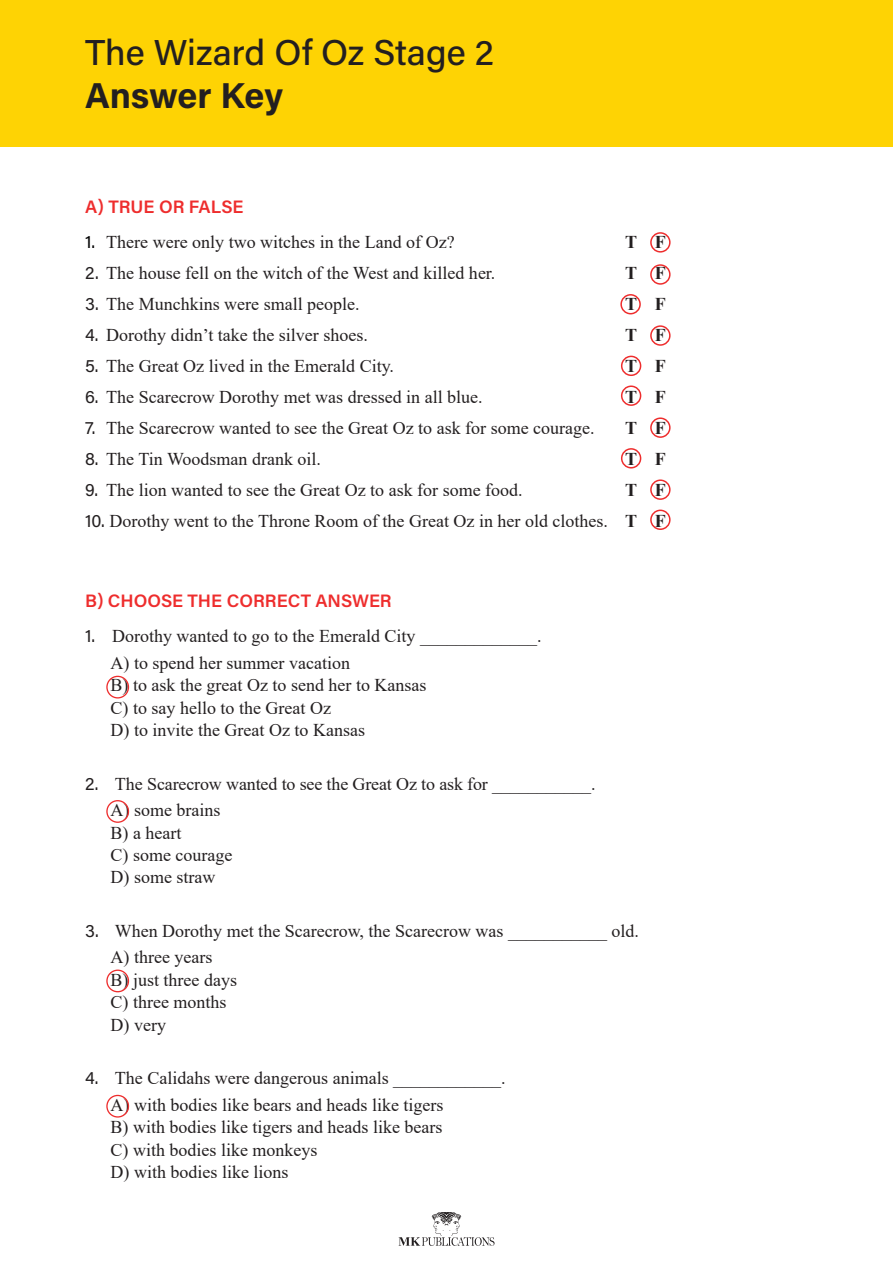
<style>
.page{position:relative;width:893px;height:1263px;background:#fff}
.page>*{position:absolute;margin:0;border:0;box-sizing:border-box;transform-origin:0 0}
.t1{font:36px/43.2px "Acumin Variable Concept";letter-spacing:.03em;color:#231f20}
.t2{font:18px/22.4px "Times New Roman";color:#231f20}
.t3{font:18px "Acumin Variable Concept";letter-spacing:.025em;color:#ee2d2d}
.t4{font:700 18px "Times New Roman";color:#231f20}
.s1{font-family:"Acumin Variable Concept";color:#000001}
.s2{font-family:"Acumin Variable Concept"}
.s3{font-weight:700}
</style>
<div class="page">
<svg style="left:398px;top:1212px;width:96px;height:34px"></svg>
<div style="left:0;top:0;width:893px;height:146px;background:#fed304"></div>
<div style="left:650px;top:232px;width:21px;height:21px;border:2px solid #ee2d2d;border-radius:50%"></div>
<div style="left:650px;top:264px;width:21px;height:21px;border:2px solid #ee2d2d;border-radius:50%"></div>
<div style="left:620px;top:294px;width:21px;height:20px;border:2px solid #ee2d2d;border-radius:50%"></div>
<div style="left:650px;top:325px;width:21px;height:21px;border:2px solid #ee2d2d;border-radius:50%"></div>
<div style="left:621px;top:356px;width:20px;height:20px;border:2px solid #ee2d2d;border-radius:50%"></div>
<div style="left:621px;top:385px;width:20px;height:21px;border:2px solid #ee2d2d;border-radius:50%"></div>
<div style="left:650px;top:417px;width:21px;height:21px;border:2px solid #ee2d2d;border-radius:50%"></div>
<div style="left:650px;top:479px;width:21px;height:21px;border:2px solid #ee2d2d;border-radius:50%"></div>
<div style="left:650px;top:510px;width:21px;height:20px;border:2px solid #ee2d2d;border-radius:50%"></div>
<div style="left:621px;top:448px;width:20px;height:20px;border:2px solid #ee2d2d;border-radius:50%"></div>
<div style="left:106px;top:676px;width:23px;height:22px;border:1px solid #ee2d2d;border-radius:50%"></div>
<div style="left:106px;top:800px;width:23px;height:23px;border:1px solid #ee2d2d;border-radius:50%"></div>
<div style="left:106px;top:969px;width:23px;height:23px;border:1px solid #ee2d2d;border-radius:50%"></div>
<div style="left:106px;top:1095px;width:23px;height:22px;border:1px solid #ee2d2d;border-radius:50%"></div>
<h1 class="t1" style="left:85px;top:29px;width:409px">The Wizard Of Oz Stage 2<br>Answer Key</h1>
<p class="t3" style="left:85px;top:194px;width:159px">A) TRUE OR FALSE</p>
<p class="t2" style="left:85px;top:230px;width:371px"><span class="s1">1.</span> There were only two witches in the Land of Oz?</p>
<p class="t4" style="left:625px;top:229px;width:42px">T F</p>
<p class="t2" style="left:85px;top:261px;width:412px"><span class="s2">2.</span> The house fell on the witch of the West and killed her.</p>
<p class="t4" style="left:625px;top:260px;width:42px">T F</p>
<p class="t2" style="left:85px;top:292px;width:276px"><span class="s2">3.</span> The Munchkins were small people.</p>
<p class="t4" style="left:625px;top:291px;width:42px">T F</p>
<p class="t2" style="left:85px;top:323px;width:284px"><span class="s2">4.</span> Dorothy didn’t take the silver shoes.</p>
<p class="t4" style="left:625px;top:322px;width:42px">T F</p>
<p class="t2" style="left:85px;top:354px;width:311px"><span class="s2">5.</span> The Great Oz lived in the Emerald City.</p>
<p class="t4" style="left:625px;top:353px;width:42px">T F</p>
<p class="t2" style="left:85px;top:385px;width:399px"><span class="s2">6.</span> The Scarecrow Dorothy met was dressed in all blue.</p>
<p class="t4" style="left:625px;top:384px;width:42px">T F</p>
<p class="t2" style="left:85px;top:416px;width:511px"><span class="s2">7.</span> The Scarecrow wanted to see the Great Oz to ask for some courage.</p>
<p class="t4" style="left:625px;top:415px;width:42px">T F</p>
<p class="t2" style="left:85px;top:447px;width:237px"><span class="s2">8.</span> The Tin Woodsman drank oil.</p>
<p class="t4" style="left:625px;top:446px;width:42px">T F</p>
<p class="t2" style="left:85px;top:478px;width:439px"><span class="s2">9.</span> The lion wanted to see the Great Oz to ask for some food.</p>
<p class="t4" style="left:625px;top:477px;width:42px">T F</p>
<p class="t2" style="left:85px;top:509px;width:582px"><span class="s2">10.</span> Dorothy went to the Throne Room of the Great Oz in her old clothes. <span class="s3">T F</span></p>
<p class="t3" style="left:85px;top:588px;width:308px">B) CHOOSE THE CORRECT ANSWER</p>
<p class="t2" style="left:111px;top:622px;width:432px;line-height:26.7px;text-indent:-26px"><span class="s2">1.</span> Dorothy wanted to go to the Emerald City _____________.<br>A) to spend her summer vacation</p>
<p class="t2" style="left:111px;top:674px;width:317px">B) to ask the great Oz to send her to Kansas<br>C) to say hello to the Great Oz<br>D) to invite the Great Oz to Kansas</p>
<p class="t2" style="left:111px;top:769px;width:487px;line-height:26.7px;text-indent:-26px"><span class="s2">2.</span> The Scarecrow wanted to see the Great Oz to ask for ___________.<br>A) some brains</p>
<p class="t2" style="left:111px;top:821px;width:123px">B) a heart<br>C) some courage<br>D) some straw</p>
<p class="t2" style="left:111px;top:917px;width:530px;line-height:26.7px;text-indent:-26px"><span class="s2">3.</span> When Dorothy met the Scarecrow, the Scarecrow was ___________ old.<br>A) three years</p>
<p class="t2" style="left:111px;top:968px;width:128px">B) just three days<br>C) three months<br>D) very</p>
<p class="t2" style="left:111px;top:1064px;width:397px;line-height:26.7px;text-indent:-26px"><span class="s2">4.</span> The Calidahs were dangerous animals ____________.<br>A) with bodies like bears and heads like tigers</p>
<p class="t2" style="left:111px;top:1115px;width:333px">B) with bodies like tigers and heads like bears<br>C) with bodies like monkeys<br>D) with bodies like lions</p>
</div>
